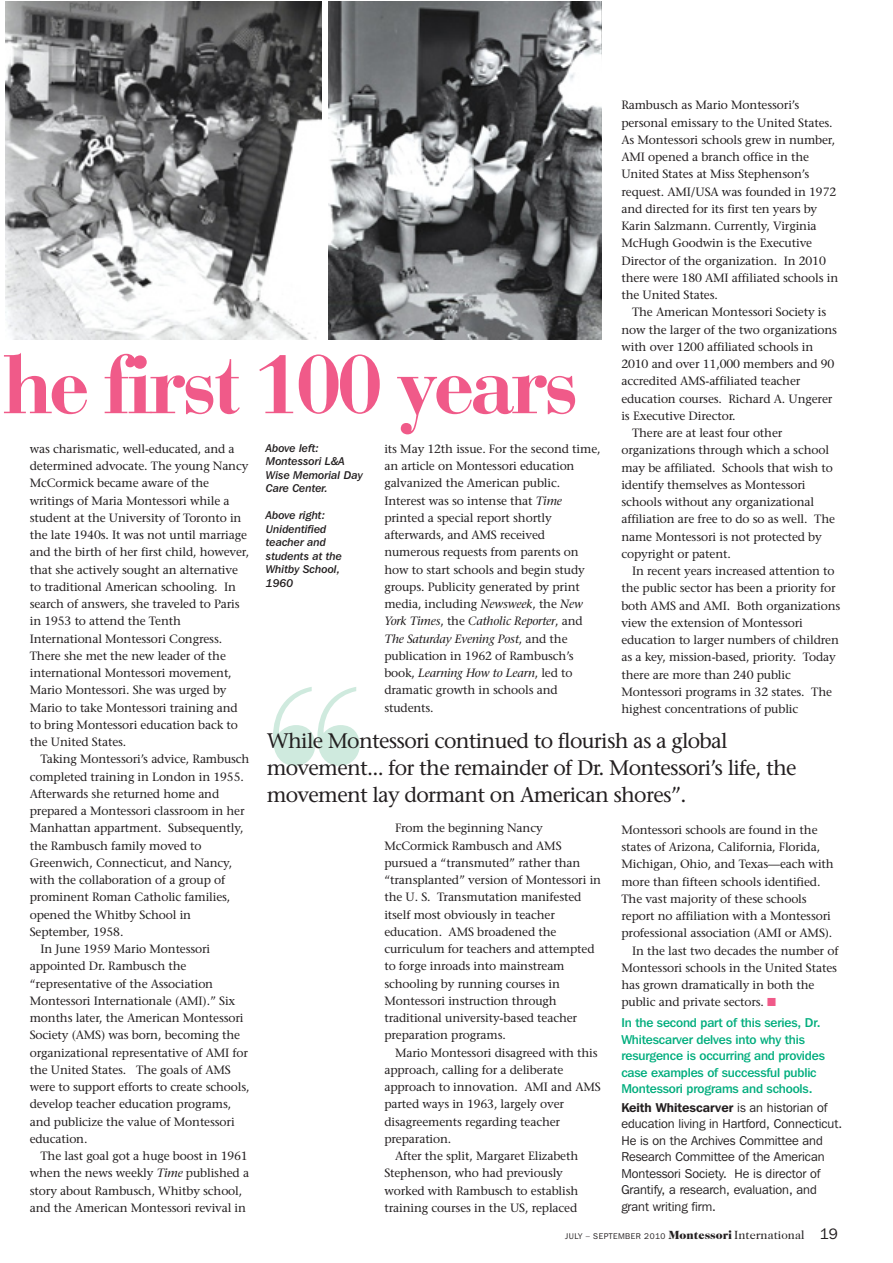
<style>
.page{position:relative;width:893px;height:1263px;background:#fff}
.page>*{position:absolute;margin:0;border:0;box-sizing:border-box;transform-origin:0 0}
.t1{font:700 252px "Bauer Bodoni";color:#cfeade}
.t2{font:700 82.5px "Bauer Bodoni";letter-spacing:-.055em;color:#f05a89}
.t3{font:21px/27px "Stone Serif";letter-spacing:-.035em;color:#231f20}
.t4{font:12.75px/16.5px "Franklin Gothic IT Cby BT";color:#231f20}
.t5{font:500 12.75px/16.5px "Franklin Gothic IT Cby BT";letter-spacing:-.015em;color:#00ad7d}
.t6{font:12px/17.2px "Stone Serif";letter-spacing:-.01em;color:#231f20}
.t7{font:11.25px/13.5px "Franklin Gothic IT Cby BT Med Ital";color:#231f20}
.t8{font:8.25px "Franklin Gothic IT Cby BT";letter-spacing:.06em;color:#231f20}
.s1{font-style:italic}
.s2{font-weight:600}
.s3{font-family:"Caslon Two Twenty Four";font-weight:900;font-size:12px}
.s4{font-family:"Caslon Two Twenty Four";font-size:12px}
.s5{font-size:15px}
</style>
<div class="page">
<img style="left:328px;top:1px;width:273px;height:338px">
<img style="left:6px;top:1px;width:316px;height:338px">
<p class="t6" style="left:621px;top:96px;width:218px">Rambusch as Mario Montessori’s personal emissary to the United States.<br>As Montessori schools grew in number, AMI opened a branch office in the United States at Miss Stephenson’s request. AMI/USA was founded in 1972 and directed for its first ten years by Karin Salzmann. Currently, Virginia McHugh Goodwin is the Executive Director of the organization. In 2010 there were 180 AMI affiliated schools in the United States.</p>
<p class="t6" style="left:632px;top:303px;width:196px">The American Montessori Society is</p>
<p class="t6" style="left:621px;top:321px;width:217px">now the larger of the two organizations</p>
<p class="t6" style="left:621px;top:338px;width:194px">with over 1200 affiliated schools in</p>
<p class="t6" style="left:621px;top:355px;width:215px">2010 and over 11,000 members and 90</p>
<p class="t6" style="left:621px;top:372px;width:181px">accredited AMS-affiliated teacher</p>
<p class="t6" style="left:621px;top:390px;width:213px">education courses. Richard A. Ungerer</p>
<p class="t6" style="left:621px;top:407px;width:116px">is Executive Director.</p>
<p class="t6" style="left:632px;top:424px;width:152px">There are at least four other</p>
<p class="t6" style="left:621px;top:441px;width:209px">organizations through which a school</p>
<p class="t6" style="left:621px;top:459px;width:213px">may be affiliated. Schools that wish to</p>
<p class="t6" style="left:621px;top:476px;width:186px">identify themselves as Montessori</p>
<p class="t6" style="left:621px;top:493px;width:194px">schools without any organizational</p>
<p class="t6" style="left:621px;top:510px;width:215px">affiliation are free to do so as well. The</p>
<p class="t6" style="left:621px;top:528px;width:202px">name Montessori is not protected by</p>
<p class="t6" style="left:621px;top:545px;width:111px">copyright or patent.</p>
<p class="t6" style="left:632px;top:562px;width:204px">In recent years increased attention to</p>
<p class="t6" style="left:621px;top:579px;width:216px">the public sector has been a priority for</p>
<p class="t6" style="left:621px;top:597px;width:220px">both AMS and AMI. Both organizations</p>
<p class="t6" style="left:621px;top:614px;width:183px">view the extension of Montessori</p>
<p class="t6" style="left:621px;top:631px;width:219px">education to larger numbers of children</p>
<p class="t6" style="left:621px;top:648px;width:216px">as a key, mission-based, priority. Today</p>
<p class="t6" style="left:621px;top:666px;width:171px">there are more than 240 public</p>
<p class="t6" style="left:621px;top:683px;width:212px">Montessori programs in 32 states. The</p>
<p class="t6" style="left:621px;top:700px;width:178px">highest concentrations of public</p>
<h2 class="t2" style="left:3px;top:335px;width:578px">he first 100 years</h2>
<p class="t7" style="left:266px;top:441px;width:98px">Above left:<br>Montessori L&amp;A<br>Wise Memorial Day<br>Care Center.</p>
<p class="t7" style="left:266px;top:508px;width:78px">Above right:<br>Unidentified teacher and students at the<br>Whitby School,<br>1960</p>
<p class="t6" style="left:30px;top:440px;width:221px">was charismatic, well-educated, and a determined advocate. The young Nancy McCormick became aware of the writings of Maria Montessori while a student at the University of Toronto in the late 1940s. It was not until marriage and the birth of her first child, however, that she actively sought an alternative to traditional American schooling. In search of answers, she traveled to Paris in 1953 to attend the Tenth International Montessori Congress.<br>There she met the new leader of the international Montessori movement, Mario Montessori. She was urged by Mario to take Montessori training and to bring Montessori education back to the United States.</p>
<p class="t6" style="left:40px;top:750px;width:211px">Taking Montessori’s advice, Rambusch</p>
<p class="t6" style="left:30px;top:768px;width:216px">completed training in London in 1955.</p>
<p class="t6" style="left:30px;top:785px;width:191px">Afterwards she returned home and</p>
<p class="t6" style="left:30px;top:802px;width:216px">prepared a Montessori classroom in her</p>
<p class="t6" style="left:30px;top:819px;width:215px">Manhattan appartment. Subsequently,</p>
<p class="t6" style="left:30px;top:837px;width:173px">the Rambusch family moved to</p>
<p class="t6" style="left:30px;top:854px;width:204px">Greenwich, Connecticut, and Nancy,</p>
<p class="t6" style="left:30px;top:871px;width:197px">with the collaboration of a group of</p>
<p class="t6" style="left:30px;top:888px;width:202px">prominent Roman Catholic families,</p>
<p class="t6" style="left:30px;top:906px;width:163px">opened the Whitby School in</p>
<p class="t6" style="left:30px;top:923px;width:95px">September, 1958.</p>
<p class="t6" style="left:40px;top:940px;width:171px">In June 1959 Mario Montessori</p>
<p class="t6" style="left:30px;top:957px;width:158px">appointed Dr. Rambusch the</p>
<p class="t6" style="left:30px;top:975px;width:185px">“representative of the Association</p>
<p class="t6" style="left:30px;top:992px;width:207px">Montessori Internationale (AMI).” Six</p>
<p class="t6" style="left:30px;top:1009px;width:215px">months later, the American Montessori</p>
<p class="t6" style="left:30px;top:1026px;width:212px">Society (AMS) was born, becoming the</p>
<p class="t6" style="left:30px;top:1044px;width:220px">organizational representative of AMI for</p>
<p class="t6" style="left:30px;top:1061px;width:203px">the United States. The goals of AMS</p>
<p class="t6" style="left:30px;top:1078px;width:221px">were to support efforts to create schools,</p>
<p class="t6" style="left:30px;top:1095px;width:203px">develop teacher education programs,</p>
<p class="t6" style="left:30px;top:1113px;width:206px">and publicize the value of Montessori</p>
<p class="t6" style="left:30px;top:1130px;width:59px">education.</p>
<p class="t6" style="left:40px;top:1147px;width:209px">The last goal got a huge boost in 1961</p>
<p class="t6" style="left:30px;top:1164px;width:221px">when the news weekly <span class="s1">Time</span> published a</p>
<p class="t6" style="left:30px;top:1182px;width:214px">story about Rambusch, Whitby school,</p>
<p class="t6" style="left:30px;top:1199px;width:218px">and the American Montessori revival in</p>
<p class="t6" style="left:384px;top:440px;width:218px">its May 12th issue. For the second time, an article on Montessori education galvanized the American public.<br>Interest was so intense that <span class="s1">Time </span>printed a special report shortly afterwards, and AMS received numerous requests from parents on how to start schools and begin study groups. Publicity generated by print media, including <span class="s1">Newsweek</span>, the <span class="s1">New York Times</span>, the <span class="s1">Catholic Reporter</span>, and <span class="s1">The Saturday Evening Post</span>, and the publication in 1962 of Rambusch’s book, <span class="s1">Learning How to Learn</span>, led to dramatic growth in schools and students.</p>
<h1 class="t1" style="left:259px;top:629px;width:116px">‘‘</h1>
<h3 class="t3" style="left:267px;top:727px;width:531px">While Montessori continued to flourish as a global movement... for the remainder of Dr. Montessori’s life, the movement lay dormant on American shores”.</h3>
<p class="t6" style="left:384px;top:819px;width:218px;text-indent:11px">From the beginning Nancy<br>McCormick Rambusch and AMS pursued a “transmuted” rather than “transplanted” version of Montessori in the U. S. Transmutation manifested itself most obviously in teacher education. AMS broadened the curriculum for teachers and attempted to forge inroads into mainstream schooling by running courses in<br>Montessori instruction through traditional university-based teacher preparation programs.</p>
<p class="t6" style="left:395px;top:1044px;width:204px">Mario Montessori disagreed with this</p>
<p class="t6" style="left:384px;top:1061px;width:180px">approach, calling for a deliberate</p>
<p class="t6" style="left:384px;top:1078px;width:218px">approach to innovation. AMI and AMS</p>
<p class="t6" style="left:384px;top:1095px;width:181px">parted ways in 1963, largely over</p>
<p class="t6" style="left:384px;top:1113px;width:177px">disagreements regarding teacher</p>
<p class="t6" style="left:384px;top:1130px;width:68px">preparation.</p>
<p class="t6" style="left:395px;top:1147px;width:185px">After the split, Margaret Elizabeth</p>
<p class="t6" style="left:384px;top:1164px;width:180px">Stephenson, who had previously</p>
<p class="t6" style="left:384px;top:1182px;width:195px">worked with Rambusch to establish</p>
<p class="t6" style="left:384px;top:1199px;width:194px">training courses in the US, replaced</p>
<p class="t6" style="left:621px;top:821px;width:198px">Montessori schools are found in the</p>
<p class="t6" style="left:621px;top:838px;width:200px">states of Arizona, California, Florida,</p>
<p class="t6" style="left:621px;top:855px;width:214px">Michigan, Ohio, and Texas—each with</p>
<p class="t6" style="left:621px;top:873px;width:201px">more than fifteen schools identified.</p>
<p class="t6" style="left:621px;top:890px;width:187px">The vast majority of these schools</p>
<p class="t6" style="left:621px;top:907px;width:211px">report no affiliation with a Montessori</p>
<p class="t6" style="left:621px;top:924px;width:212px">professional association (AMI or AMS).</p>
<p class="t6" style="left:632px;top:942px;width:208px">In the last two decades the number of</p>
<p class="t6" style="left:621px;top:959px;width:217px">Montessori schools in the United States</p>
<p class="t6" style="left:621px;top:976px;width:194px">has grown dramatically in both the</p>
<p class="t6" style="left:621px;top:993px;width:144px">public and private sectors.</p>
<p class="t5" style="left:621px;top:1014px;width:205px">In the second part of this series, Dr.<br>Whitescarver delves into why this resurgence is occurring and provides case examples of successful public Montessori programs and schools.</p>
<p class="t4" style="left:621px;top:1099px;width:222px"><span class="s2">Keith Whitescarver</span> is an historian of education living in Hartford, Connecticut.<br>He is on the Archives Committee and Research Committee of the American Montessori Society. He is director of Grantify, a research, evaluation, and grant writing firm.</p>
<p class="t8" style="left:565px;top:1231px;width:274px">JULY – SEPTEMBER 2010 <span class="s3">Montessori</span> <span class="s4">International</span> <span class="s5">19</span></p>
</div>
